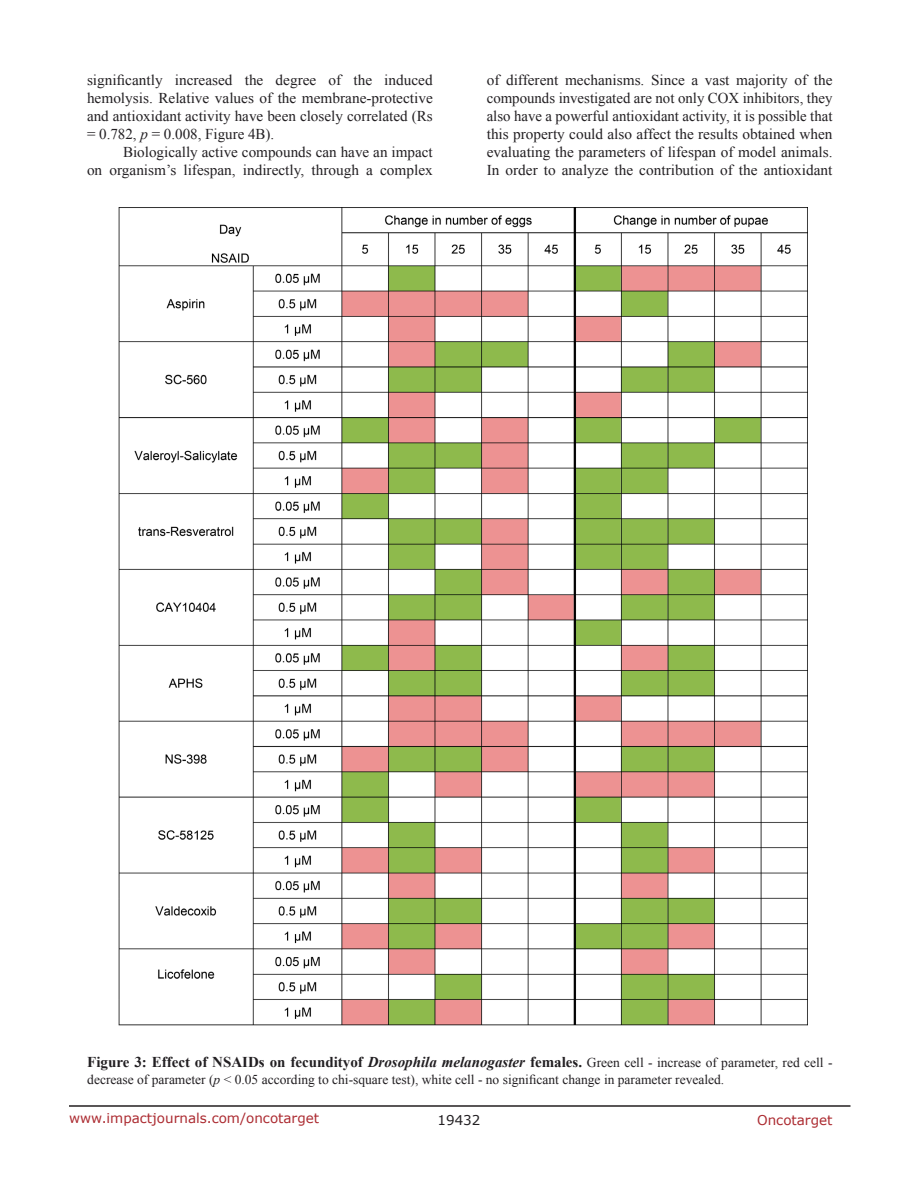
<style>
.page{position:relative;width:918px;height:1188px;background:#fff}
.page>*{position:absolute;margin:0;border:0;box-sizing:border-box;transform-origin:0 0}
.BodyText{font:15px/18px "Times New Roman";color:#221f22;text-align:justify}
.FigureText{font:700 15px "Times New Roman";color:#221f22}
.FigureText-2{font:13.5px "Times New Roman";color:#221f22}
.t1{font:13.5px "Verdana";color:#ac2b31}
.t2{font:13.5px "Verdana";color:#221f22}
.s1{font-style:italic}
.s2{font-weight:400;font-size:13.5px}
</style>
<div class="page">
<hr style="left:69px;top:1105px;width:781px;height:2px;background:#231f20">
<img style="left:118px;top:207px;width:689px;height:819px">
<p class="BodyText" style="left:87px;top:71px;width:347px">significantly increased the degree of the induced hemolysis. Relative values of the membrane-protective and antioxidant activity have been closely correlated (Rs = 0.782, <span class="s1">p</span> = 0.008, Figure 4B).</p>
<p class="BodyText" style="left:87px;top:143px;width:347px;text-align:right">Biologically active compounds can have an impact<br>on organism’s lifespan, indirectly, through a complex</p>
<p class="BodyText" style="left:487px;top:71px;width:347px">of different mechanisms. Since a vast majority of the compounds investigated are not only COX inhibitors, they also have a powerful antioxidant activity, it is possible that this property could also affect the results obtained when evaluating the parameters of lifespan of model animals.<br>In order to analyze the contribution of the antioxidant</p>
<p class="FigureText" style="left:87px;top:1051px;width:747px">Figure 3: Effect of NSAIDs on fecundityof <span class="s1">Drosophila melanogaster</span> females. <span class="s2">Green cell - increase of parameter, red cell -</span></p>
<p class="FigureText-2" style="left:87px;top:1069px;width:639px">decrease of parameter (<span class="s1">p</span> &lt; 0.05 according to chi-square test), white cell - no significant change in parameter revealed.</p>
<p class="t1" style="left:69px;top:1109px;width:252px">www.impactjournals.com/oncotarget</p>
<p class="t2" style="left:438px;top:1111px;width:44px">19432</p>
<p class="t1" style="left:757px;top:1111px;width:77px">Oncotarget</p>
</div>
